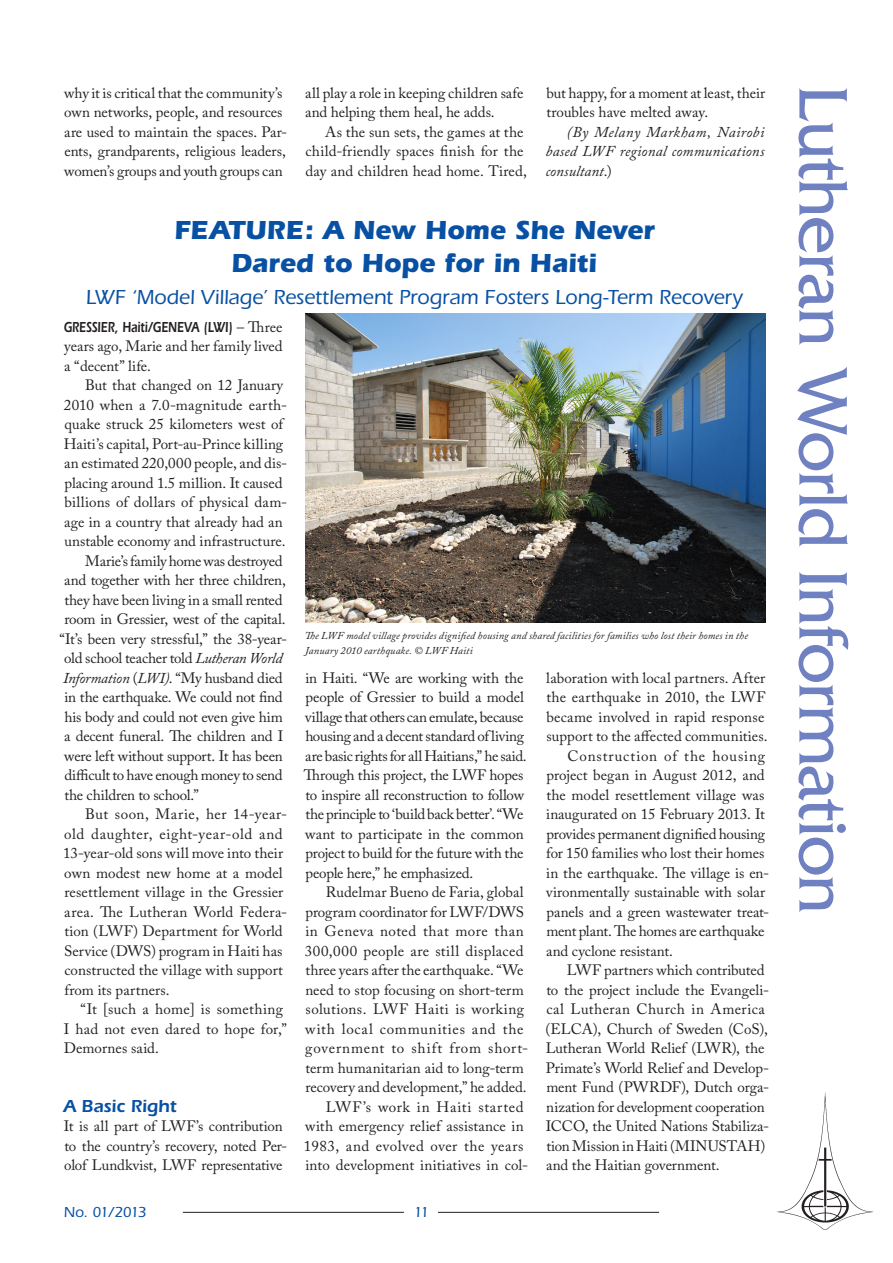
<style>
.page{position:relative;width:893px;height:1263px;background:#fff}
.page>*{position:absolute;margin:0;border:0;box-sizing:border-box;transform-origin:0 0}
.t1{font:72px "Friz Quadrata";letter-spacing:-.02em;color:#6f81c0}
.Heading_1_alt{font:700 27px/33px "Itc Eras";letter-spacing:-.005em;color:#0850a3;text-align:center}
.Heading_2_alt{font:500 21px "Itc Eras";letter-spacing:-.005em;color:#0850a3}
.Heading_3{font:600 18px "Itc Eras";letter-spacing:-.005em;color:#0850a3}
.Normal_first{font:15px/19.5px "Adobe Caslon Pro";color:#231f20}
.Normal_first-2{font:15px "Adobe Caslon Pro";letter-spacing:-.02em;color:#231f20}
.Normal_first-3{font:15px/19.5px "Adobe Caslon Pro";letter-spacing:.02em;color:#231f20}
.Normal_first_byline{font:15px/19.5px "Adobe Caslon Pro";color:#231f20;text-align:justify}
.t2{font:italic 15px/19.5px "Adobe Caslon Pro";letter-spacing:.01em;color:#231f20;text-align:justify}
.t3{font:500 15px "Itc Eras";letter-spacing:-.07em;color:#0850a3}
.Captions{font:italic 10.5px/15px "Adobe Caslon Pro";letter-spacing:.015em;color:#231f20}
.s1{font-style:normal}
.s2{font-family:"Itc Eras";font-weight:600}
.s3{font-style:italic}
</style>
<div class="page">
<hr style="left:183px;top:1212px;width:221px;height:1px;background:#231f20">
<hr style="left:438px;top:1212px;width:221px;height:1px;background:#231f20">
<img style="left:777px;top:1092px;width:97px;height:138px">
<img style="left:305px;top:314px;width:460px;height:309px">
<p class="Normal_first" style="left:64px;top:83px;width:225px">why it is critical that the community’s own networks, people, and resources are used to maintain the spaces. Par&shy;ents, grandparents, religious leaders, women’s groups and youth groups can</p>
<p class="Normal_first" style="left:305px;top:83px;width:220px">all play a role in keeping children safe and helping them heal, he adds.</p>
<p class="Normal_first" style="left:305px;top:122px;width:223px;text-indent:20px">As the sun sets, the games at the child-friendly spaces finish for the day and children head home. Tired,</p>
<p class="Normal_first" style="left:546px;top:83px;width:220px">but happy, for a moment at least, their troubles have melted away.</p>
<p class="t2" style="left:546px;top:122px;width:220px;text-indent:21px">(By Melany Markham, Nairobi based LWF regional communications consultant<span class="s1">.)</span></p>
<p class="Heading_1_alt" style="left:174px;top:213px;width:482px">FEATURE: A New Home She Never<br>Dared to Hope for in Haiti</p>
<p class="Heading_2_alt" style="left:86px;top:285px;width:658px">LWF ‘Model Village’ Resettlement Program Fosters Long-Term Recovery</p>
<p class="Normal_first_byline" style="left:64px;top:317px;width:221px"><span class="s2">GRESSIER, Haiti/GENEVA (LWI)</span> – Three years ago, Marie and her family lived a “decent” life.</p>
<p class="Normal_first" style="left:64px;top:375px;width:225px;text-indent:21px">But that changed on 12 January 2010 when a 7.0-magnitude earth&shy;quake struck 25 kilometers west of Haiti’s capital, Port-au-Prince killing an estimated 220,000 people, and dis&shy;placing around 1.5 million. It caused billions of dollars of physical dam&shy;age in a country that already had an unstable economy and infrastructure.</p>
<p class="Normal_first-2" style="left:85px;top:552px;width:199px">Marie’s family home was destroyed</p>
<p class="Normal_first" style="left:64px;top:570px;width:223px">and together with her three children,</p>
<p class="Normal_first" style="left:64px;top:590px;width:220px">they have been living in a small rented</p>
<p class="Normal_first" style="left:64px;top:609px;width:223px">room in Gressier, west of the capital.</p>
<p class="Normal_first" style="left:59px;top:629px;width:229px">“It’s been very stressful,” the 38-year-</p>
<p class="Normal_first-2" style="left:64px;top:649px;width:220px">old school teacher told <span class="s3">Lutheran World</span></p>
<p class="Normal_first" style="left:63px;top:668px;width:221px"><span class="s3">Information</span> (<span class="s3">LWI)</span>. “My husband died</p>
<p class="Normal_first" style="left:64px;top:687px;width:220px">in the earthquake. We could not find</p>
<p class="Normal_first" style="left:64px;top:707px;width:220px">his body and could not even give him</p>
<p class="Normal_first" style="left:64px;top:726px;width:221px">a decent funeral. The children and I</p>
<p class="Normal_first-2" style="left:64px;top:747px;width:220px">were left without support. It has been</p>
<p class="Normal_first-2" style="left:64px;top:766px;width:220px">difficult to have enough money to send</p>
<p class="Normal_first" style="left:64px;top:785px;width:136px">the children to school.”</p>
<p class="Normal_first" style="left:63px;top:804px;width:226px;text-indent:22px">But soon, Marie, her 14-year&shy;old daughter, eight-year-old and<br>13-year-old sons will move into their own modest new home at a model resettlement village in the Gressier area. The Lutheran World Federa&shy;tion (LWF) Department for World<br>Service (DWS) program in Haiti has constructed the village with support from its partners.</p>
<p class="Normal_first" style="left:64px;top:999px;width:225px;text-indent:17px">“It [such a home] is something<br>I had not even dared to hope for,”<br>Demornes said.</p>
<p class="Captions" style="left:305px;top:628px;width:445px">The LWF model village provides dignified housing and shared facilities for families who lost their homes in the<br>January 2010 earthquake. © LWF Haiti</p>
<p class="Normal_first" style="left:546px;top:668px;width:223px">laboration with local partners. After the earthquake in 2010, the LWF became involved in rapid response support to the affected communities.</p>
<p class="Normal_first" style="left:546px;top:746px;width:225px;text-indent:21px">Construction of the housing project began in August 2012, and the model resettlement village was inaugurated on 15 February 2013. It provides permanent dignified housing for 150 families who lost their homes in the earthquake. The village is en&shy;vironmentally sustainable with solar panels and a green wastewater treat&shy;ment plant. The homes are earthquake and cyclone resistant.</p>
<p class="Normal_first" style="left:546px;top:960px;width:225px;text-indent:21px">LWF partners which contributed to the project include the Evangeli&shy;cal Lutheran Church in America (ELCA), Church of Sweden (CoS), Lutheran World Relief (LWR), the Primate’s World Relief and Develop&shy;ment Fund (PWRDF), Dutch orga&shy;nization for development cooperation ICCO, the United Nations Stabiliza&shy;tion Mission in Haiti (MINUSTAH) and the Haitian government.</p>
<p class="Normal_first" style="left:304px;top:668px;width:224px">in Haiti. “We are working with the people of Gressier to build a model village that others can emulate, because housing and a decent standard of living are basic rights for all Haitians,” he said.<br>Through this project, the LWF hopes to inspire all reconstruction to follow the principle to ‘build back better’. “We want to participate in the common project to build for the future with the people here,” he emphasized.</p>
<p class="Normal_first" style="left:305px;top:882px;width:225px;text-indent:21px">Rudelmar Bueno de Faria, global program coordinator for LWF/DWS in Geneva noted that more than 300,000 people are still displaced three years after the earthquake. “We need to stop focusing on short-term solutions. LWF Haiti is working with local communities and the government to shift from short&shy;term humanitarian aid to long-term recovery and development,” he added.</p>
<p class="Normal_first-3" style="left:304px;top:1097px;width:226px;text-indent:22px">LWF’s work in Haiti started with emergency relief assistance in 1983, and evolved over the years into development initiatives in col-</p>
<p class="Heading_3" style="left:63px;top:1095px;width:115px">A Basic Right</p>
<p class="Normal_first" style="left:64px;top:1116px;width:225px">It is all part of LWF’s contribution to the country’s recovery, noted Per&shy;olof Lundkvist, LWF representative</p>
<p class="t3" style="left:64px;top:1203px;width:84px">No. 01/2013</p>
<p class="t3" style="left:414px;top:1203px;width:17px">11</p>
<h1 class="t1" style="left:863px;top:85px;width:830px;rotate:90deg">Lutheran World Information</h1>
</div>
